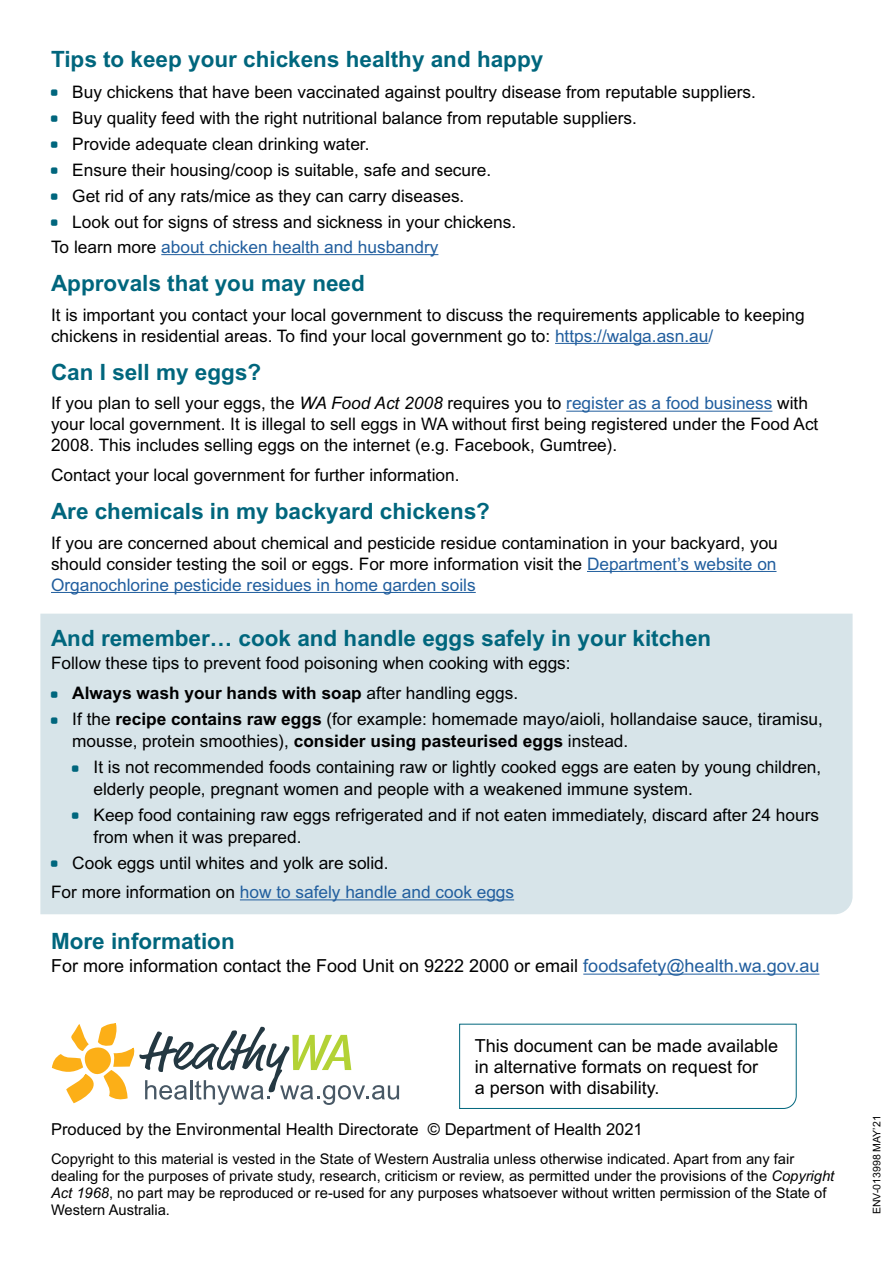
<style>
.page{position:relative;width:893px;height:1263px;background:#fff}
.page>*{position:absolute;margin:0;border:0;box-sizing:border-box;transform-origin:0 0}
.t1{font:700 22.5px "Arial MT Std";color:#00667d}
.t2{font:18px/21px "Arial MT Std";color:#000}
.t3{font:17.25px/21px "Arial MT Std";color:#000}
.t4{font:17.25px "Arial MT Std";color:#215e9e}
.t5{font:16.5px "Arial MT Std";color:#000}
.t6{font:14.7px/17px "Arial MT Std";color:#000}
.t7{font:10.5px "Arial MT Std";color:#000}
.s1{color:#000}
.s2{color:#215e9e}
.s3{font-style:italic}
.s4{font-weight:700}
</style>
<div class="page">
<svg style="left:459px;top:1023px;width:338px;height:86px"></svg>
<div style="left:40px;top:614px;width:813px;height:300px;background:#d7e4e9"></div>
<hr style="left:161px;top:254px;width:277px;height:1px;background:#215e9e">
<hr style="left:555px;top:343px;width:153px;height:1px;background:#215e9e">
<hr style="left:566px;top:411px;width:206px;height:1px;background:#215e9e">
<hr style="left:587px;top:571px;width:189px;height:1px;background:#215e9e">
<hr style="left:51px;top:592px;width:425px;height:1px;background:#215e9e">
<hr style="left:240px;top:899px;width:274px;height:1px;background:#215e9e">
<hr style="left:583px;top:974px;width:236px;height:1px;background:#215e9e">
<svg style="left:52px;top:1023px;width:347px;height:82px"></svg>
<svg style="left:51px;top:691px;width:6px;height:7px"></svg>
<svg style="left:51px;top:717px;width:6px;height:7px"></svg>
<svg style="left:72px;top:765px;width:7px;height:6px"></svg>
<svg style="left:72px;top:813px;width:7px;height:6px"></svg>
<svg style="left:51px;top:861px;width:6px;height:6px"></svg>
<h1 class="t1" style="left:51px;top:46px;width:494px">Tips to keep your chickens healthy and happy</h1>
<p class="t3" style="left:72px;top:81px;width:685px">Buy chickens that have been vaccinated against poultry disease from reputable suppliers.</p>
<p class="t3" style="left:72px;top:107px;width:566px">Buy quality feed with the right nutritional balance from reputable suppliers.</p>
<p class="t3" style="left:72px;top:133px;width:299px">Provide adequate clean drinking water.</p>
<p class="t3" style="left:72px;top:159px;width:421px">Ensure their housing/coop is suitable, safe and secure.</p>
<p class="t3" style="left:72px;top:185px;width:394px">Get rid of any rats/mice as they can carry diseases.</p>
<p class="t3" style="left:72px;top:211px;width:445px">Look out for signs of stress and sickness in your chickens.</p>
<p class="t4" style="left:51px;top:237px;width:389px"><span class="s1">To learn more</span> about chicken health and husbandry</p>
<h1 class="t1" style="left:51px;top:270px;width:315px">Approvals that you may need</h1>
<p class="t3" style="left:51px;top:304px;width:755px">It is important you contact your local government to discuss the requirements applicable to keeping chickens in residential areas. To find your local government go to: <span class="s2">https://walga.asn.au/</span></p>
<h1 class="t1" style="left:51px;top:359px;width:212px">Can I sell my eggs?</h1>
<p class="t3" style="left:51px;top:393px;width:769px">If you plan to sell your eggs, the <span class="s3">WA Food Act 2008</span> requires you to <span class="s2">register as a food business</span> with your local government. It is illegal to sell eggs in WA without first being registered under the Food Act<br>2008. This includes selling eggs on the internet (e.g. Facebook, Gumtree).</p>
<p class="t3" style="left:51px;top:464px;width:410px">Contact your local government for further information.</p>
<h1 class="t1" style="left:51px;top:498px;width:440px">Are chemicals in my backyard chickens?</h1>
<p class="t3" style="left:51px;top:532px;width:728px;text-align:justify">If you are concerned about chemical and pesticide residue contamination in your backyard, you should consider testing the soil or eggs. For more information visit the <span class="s2">Department’s website on Organochlorine pesticide residues in home garden soils</span></p>
<h1 class="t1" style="left:51px;top:625px;width:662px">And remember… cook and handle eggs safely in your kitchen</h1>
<p class="t3" style="left:72px;top:648px;width:500px;line-height:30.3px;text-indent:-21px">Follow these tips to prevent food poisoning when cooking with eggs:<br><span class="s4">Always wash your hands with soap</span> after handling eggs.</p>
<p class="t3" style="left:72px;top:708px;width:752px;line-height:21.8px">If the <span class="s4">recipe contains raw eggs</span> (for example: homemade mayo/aioli, hollandaise sauce, tiramisu, mousse, protein smoothies), <span class="s4">consider using pasteurised eggs</span> instead.</p>
<p class="t3" style="left:94px;top:756px;width:729px;line-height:21.8px">It is not recommended foods containing raw or lightly cooked eggs are eaten by young children, elderly people, pregnant women and people with a weakened immune system.</p>
<p class="t3" style="left:94px;top:804px;width:727px;line-height:21.8px">Keep food containing raw eggs refrigerated and if not eaten immediately, discard after 24 hours from when it was prepared.</p>
<p class="t3" style="left:51px;top:848px;width:465px;line-height:29.5px;text-indent:21px">Cook eggs until whites and yolk are solid.<br>For more information on <span class="s2">how to safely handle and cook eggs</span></p>
<h1 class="t1" style="left:51px;top:928px;width:185px">More information</h1>
<p class="t2" style="left:51px;top:955px;width:770px">For more information contact the Food Unit on 9222 2000 or email <span class="s2">foodsafety@health.wa.gov.au</span></p>
<p class="t2" style="left:475px;top:1035px;width:305px">This document can be made available in alternative formats on request for<br>a person with disability.</p>
<p class="t5" style="left:51px;top:1119px;width:593px">Produced by the Environmental Health Directorate © Department of Health 2021</p>
<p class="t6" style="left:51px;top:1151px;width:785px">Copyright to this material is vested in the State of Western Australia unless otherwise indicated. Apart from any fair dealing for the purposes of private study, research, criticism or review, as permitted under the provisions of the <span class="s3">Copyright Act 1968</span>, no part may be reproduced or re-used for any purposes whatsoever without written permission of the State of Western Australia.</p>
<p class="t7" style="left:871px;top:1214px;width:100px;rotate:-90deg">ENV-013998 MAY’21</p>
</div>
